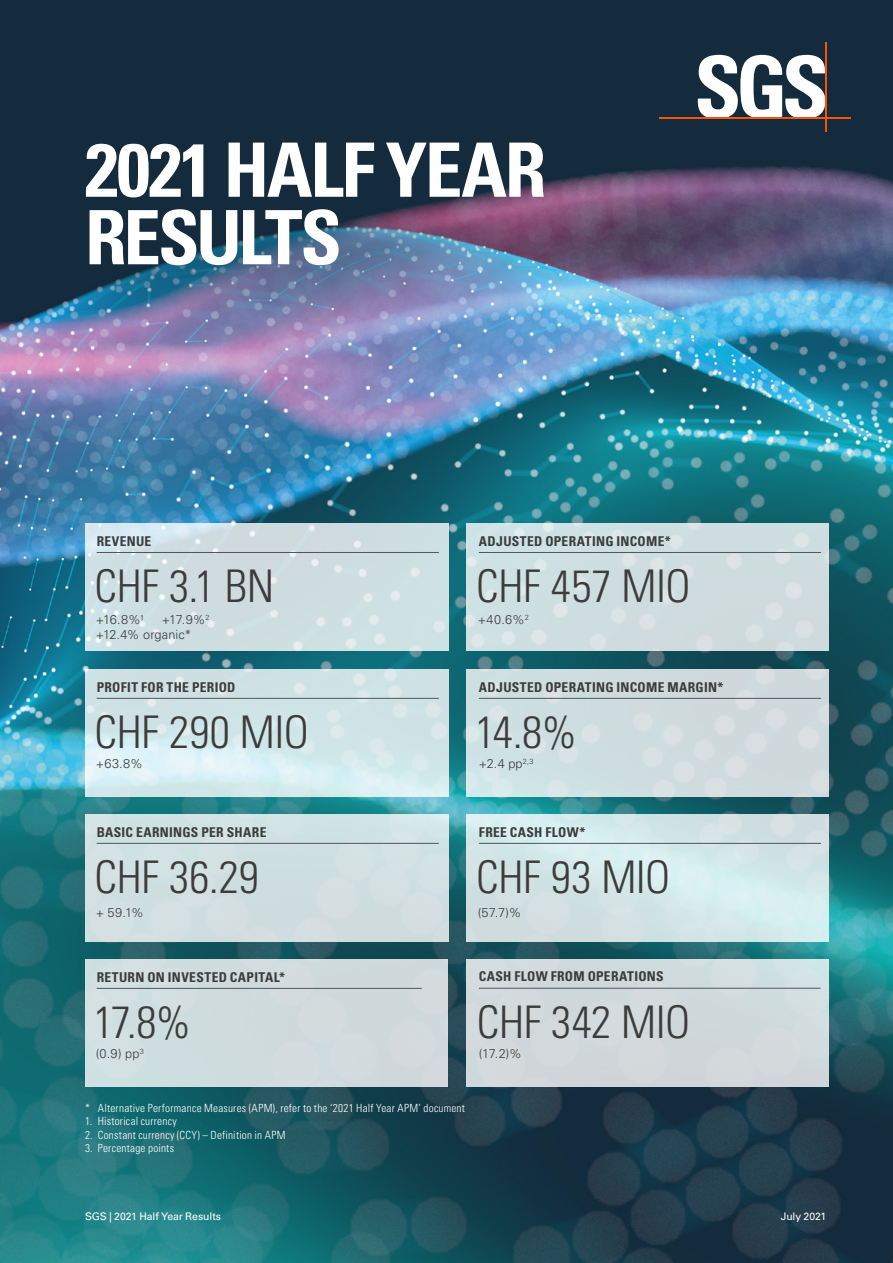
<style>
.page{position:relative;width:893px;height:1263px;background:#fff}
.page>*{position:absolute;margin:0;border:0;box-sizing:border-box;transform-origin:0 0}
.t1{font:700 condensed 75px/67.5px "Univers LT Std";letter-spacing:-.03em;color:#fff}
.t2{font:300 condensed 45px "Univers LT Std";letter-spacing:-.005em;color:#3c3c3b}
.t3{font:700 condensed 13.5px "Univers LT Std";letter-spacing:.02em;color:#3c3c3b}
.t4{font:300 12.75px/15px "Univers LT Std";letter-spacing:.005em;color:#3c3c3b}
.t5{font:300 condensed 11.25px "Univers LT Std";letter-spacing:.02em;color:#fff}
.t6{font:10.5px "Univers LT Std";letter-spacing:-.01em;color:#fff}
</style>
<div class="page">
<img style="left:0;top:0;width:893px;height:1263px">
<svg style="left:697px;top:55px;width:128px;height:63px"></svg>
<hr style="left:659px;top:118px;width:191px;height:1px;background:#ff5200">
<hr style="left:825px;top:43px;width:1px;height:89px;background:#ff5200">
<div style="left:466px;top:814px;width:363px;height:127px;background:#d4e6e7"></div>
<div style="left:466px;top:669px;width:363px;height:127px;background:#cfdddf"></div>
<div style="left:85px;top:959px;width:363px;height:127px;background:#cfdbdd"></div>
<div style="left:466px;top:959px;width:363px;height:127px;background:#d1d9dc"></div>
<div style="left:85px;top:814px;width:363px;height:127px;background:#d1e0e2"></div>
<div style="left:466px;top:523px;width:363px;height:128px;background:linear-gradient(to right,#d0e2e4,#d0dbdd)"></div>
<svg style="left:85px;top:523px;width:363px;height:128px;background:#d0dfe3"></svg>
<svg style="left:85px;top:669px;width:363px;height:127px;background:#d3e7ea"></svg>
<hr style="left:97px;top:698px;width:342px;height:1px;background:#52555b">
<hr style="left:97px;top:843px;width:342px;height:1px;background:#52555b">
<hr style="left:479px;top:843px;width:342px;height:1px;background:#52555b">
<hr style="left:97px;top:988px;width:325px;height:1px;background:#52555b">
<hr style="left:479px;top:698px;width:342px;height:1px;background:#52555b">
<hr style="left:97px;top:552px;width:342px;height:1px;background:#52555b">
<hr style="left:479px;top:552px;width:342px;height:1px;background:#52555b">
<hr style="left:479px;top:988px;width:341px;height:1px;background:#52555b">
<h1 class="t1" style="left:85px;top:136px;width:463px">2021 HALF YEAR<br>RESULTS</h1>
<p class="t3" style="left:97px;top:533px;width:56px">REVENUE</p>
<h2 class="t2" style="left:95px;top:559px;width:181px">CHF 3.1 BN</h2>
<p class="t4" style="left:96px;top:612px;width:50px">+16.8%¹</p>
<p class="t4" style="left:96px;top:612px;width:115px;text-indent:66px">+17.9%<sup>2 </sup>+12.4% organic*</p>
<p class="t3" style="left:97px;top:678px;width:140px">PROFIT FOR THE PERIOD</p>
<h2 class="t2" style="left:95px;top:705px;width:216px">CHF 290 MIO</h2>
<p class="t4" style="left:96px;top:756px;width:49px">+63.8%</p>
<p class="t3" style="left:479px;top:533px;width:193px">ADJUSTED OPERATING INCOME*</p>
<h2 class="t2" style="left:476px;top:559px;width:216px">CHF 457 MIO</h2>
<p class="t4" style="left:478px;top:612px;width:53px">+40.6%<sup>2</sup></p>
<p class="t3" style="left:479px;top:678px;width:246px">ADJUSTED OPERATING INCOME MARGIN*</p>
<h2 class="t2" style="left:475px;top:705px;width:103px">14.8%</h2>
<p class="t4" style="left:479px;top:756px;width:56px">+2.4 pp<sup>2,3</sup></p>
<p class="t3" style="left:97px;top:823px;width:171px">BASIC EARNINGS PER SHARE</p>
<h2 class="t2" style="left:95px;top:850px;width:166px">CHF 36.29</h2>
<p class="t4" style="left:96px;top:905px;width:50px">+ 59.1%</p>
<p class="t3" style="left:479px;top:823px;width:108px">FREE CASH FLOW*</p>
<h2 class="t2" style="left:476px;top:850px;width:196px">CHF 93 MIO</h2>
<p class="t4" style="left:478px;top:905px;width:45px">(57.7)%</p>
<p class="t3" style="left:97px;top:968px;width:190px">RETURN ON INVESTED CAPITAL*</p>
<h2 class="t2" style="left:94px;top:995px;width:99px">17.8%</h2>
<p class="t4" style="left:96px;top:1046px;width:50px">(0.9) pp<sup>3</sup></p>
<p class="t3" style="left:479px;top:968px;width:186px">CASH FLOW FROM OPERATIONS</p>
<h2 class="t2" style="left:477px;top:995px;width:215px">CHF 342 MIO</h2>
<p class="t4" style="left:479px;top:1046px;width:45px">(17.2)%</p>
<p class="t5" style="left:85px;top:1101px;width:381px">* Alternative Performance Measures (APM), refer to the ‘2021 Half Year APM’ document</p>
<p class="t5" style="left:85px;top:1114px;width:93px">1. Historical currency</p>
<p class="t5" style="left:85px;top:1128px;width:202px">2. Constant currency (CCY) – Definition in APM</p>
<p class="t5" style="left:85px;top:1141px;width:91px">3. Percentage points</p>
<p class="t6" style="left:85px;top:1210px;width:138px">SGS | 2021 Half Year Results</p>
<p class="t6" style="left:781px;top:1210px;width:47px">July 2021</p>
</div>
